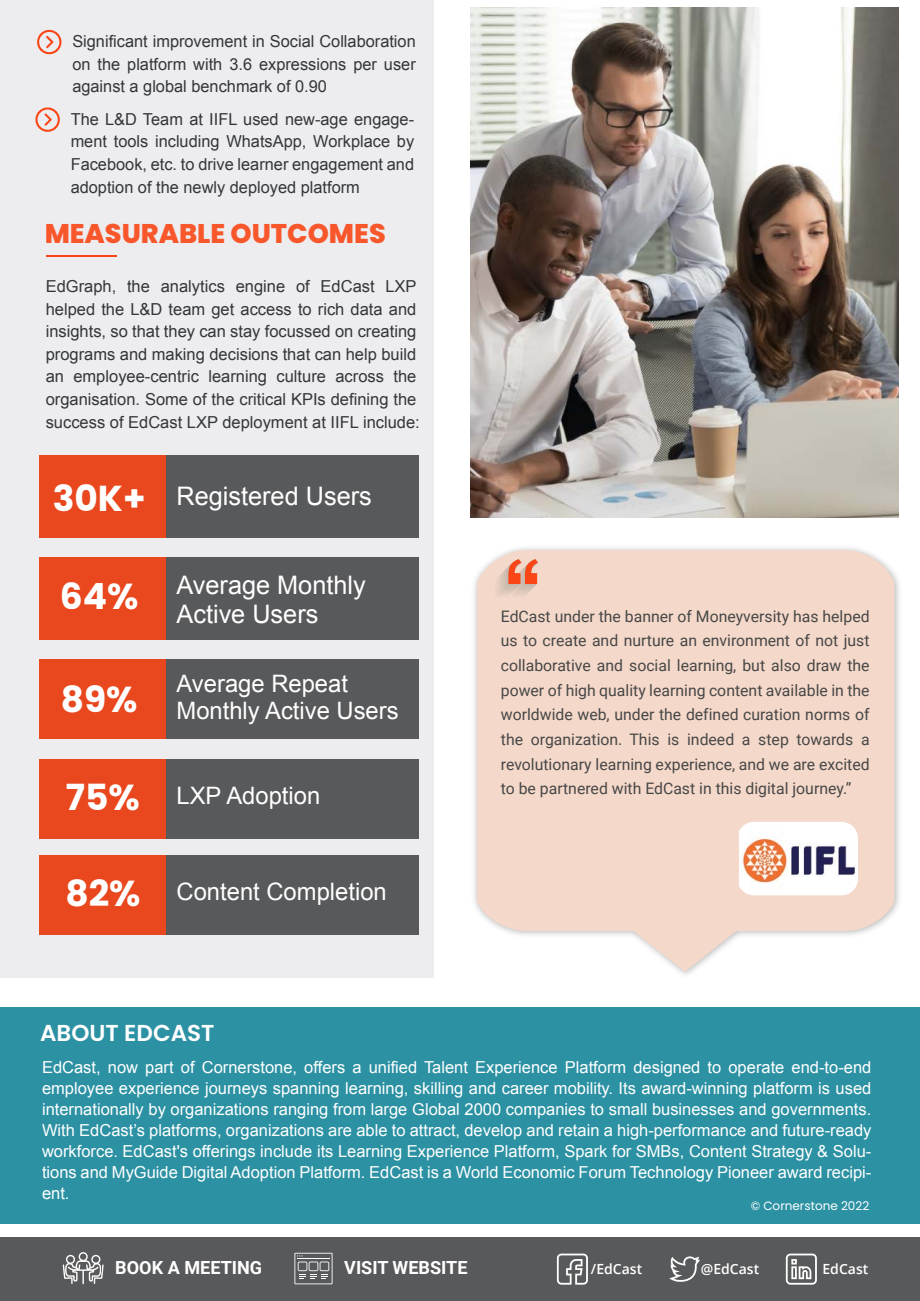
<style>
.page{position:relative;width:920px;height:1301px;background:#fff}
.page>*{position:absolute;margin:0;border:0;box-sizing:border-box;transform-origin:0 0}
.t1{font:700 36px "Poppins";color:#fff}
.t2{font:800 27px "Poppins";color:#fa4616}
.t3{font:25.5px/28.5px "Arial";color:#fff}
.t4{font:24px/27px "Arial";color:#fff}
.t5{font:600 22.95px "Poppins";color:#fff}
.t6{font:700 18px "Roboto";color:#fff}
.t7{font:16.5px/21px "Arial";color:#fff;text-align:justify}
.t8{font:16.5px/22.5px "Arial";color:#33363a;text-align:justify}
.t9{font:15.75px/24.6px "Roboto";color:#474747;text-align:justify}
.t10{font:600 13.95px "Open Sans";color:#fff}
.t11{font:600 13.95px "Open Sans";color:#fff}
.t12{font:12px "Poppins";color:#fff}
.s1{font-family:"Poppins";font-weight:700;font-size:36px}
</style>
<div class="page">
<div style="left:0;top:1007px;width:920px;height:216px;background:#2b91a3"></div>
<div style="left:0;top:1237px;width:920px;height:63px;background:#58595b"></div>
<svg style="left:63px;top:1252px;width:41px;height:32px"></svg>
<svg style="left:294px;top:1252px;width:39px;height:32px"></svg>
<svg style="left:557px;top:1253px;width:31px;height:31px"></svg>
<svg style="left:669px;top:1256px;width:31px;height:26px"></svg>
<svg style="left:786px;top:1253px;width:31px;height:31px"></svg>
<div style="left:0;top:0;width:434px;height:978px;background:#ededef"></div>
<svg style="left:35px;top:107px;width:25px;height:25px"></svg>
<div style="left:39px;top:455px;width:380px;height:82px;background:#58595b"></div>
<div style="left:39px;top:455px;width:126px;height:82px;background:#e9471d"></div>
<div style="left:39px;top:557px;width:380px;height:83px;background:#58595b"></div>
<div style="left:39px;top:557px;width:126px;height:83px;background:#e9471d"></div>
<div style="left:39px;top:659px;width:380px;height:80px;background:#58595b"></div>
<div style="left:39px;top:659px;width:126px;height:80px;background:#e9471d"></div>
<div style="left:39px;top:758px;width:380px;height:80px;background:#58595b"></div>
<div style="left:39px;top:758px;width:126px;height:80px;background:#e9471d"></div>
<div style="left:39px;top:855px;width:380px;height:79px;background:#58595b"></div>
<div style="left:39px;top:855px;width:126px;height:79px;background:#e9471d"></div>
<svg style="left:37px;top:30px;width:24px;height:25px"></svg>
<img style="left:470px;top:7px;width:429px;height:510px">
<img style="left:474px;top:547px;width:426px;height:428px">
<svg style="left:477px;top:550px;width:417px;height:421px;background:#f4dbcd"></svg>
<svg style="left:494px;top:559px;width:44px;height:39px;background:#eaaa94"></svg>
<img style="left:739px;top:821px;width:119px;height:74px">
<hr style="left:46px;top:255px;width:71px;height:1px;background:#fa4616">
<p class="t8" style="left:72px;top:30px;width:345px">Significant improvement in Social Collaboration on the platform with 3.6 expressions per user against a global benchmark of 0.90</p>
<p class="t8" style="left:71px;top:108px;width:345px">The L&amp;D Team at IIFL used new-age engage&shy;ment tools including WhatsApp, Workplace by Facebook, etc. to drive learner engagement and adoption of the newly deployed platform</p>
<h2 class="t2" style="left:45px;top:218px;width:343px">MEASURABLE OUTCOMES</h2>
<p class="t8" style="left:46px;top:275px;width:376px;text-align:left">EdGraph, the analytics engine of EdCast LXP helped the L&amp;D team get access to rich data and insights, so that they can stay focussed on creating programs and making decisions that can help build an employee-centric learning culture across the organisation. Some of the critical KPIs defining the success of EdCast LXP deployment at IIFL include:</p>
<h3 class="t3" style="left:53px;top:482px;width:321px"><span class="s1">30K+</span> Registered Users</h3>
<h3 class="t3" style="left:177px;top:571px;width:191px;text-indent:-117px"><span class="s1">64%</span> Average Monthly<br>Active Users</h3>
<h1 class="t1" style="left:61px;top:678px;width:78px">89%</h1>
<h3 class="t4" style="left:177px;top:670px;width:224px">Average Repeat<br>Monthly Active Users</h3>
<h3 class="t4" style="left:66px;top:782px;width:256px"><span class="s1">75%</span> LXP Adoption</h3>
<h3 class="t4" style="left:65px;top:878px;width:323px"><span class="s1">82%</span> Content Completion</h3>
<p class="t9" style="left:501px;top:603px;width:370px">EdCast under the banner of Moneyversity has helped us to create and nurture an environment of not just collaborative and social learning, but also draw the power of high quality learning content available in the worldwide web, under the defined curation norms of the organization. This is indeed a step towards a revolutionary learning experience, and we are excited to be partnered with EdCast in this digital journey.”</p>
<h3 class="t5" style="left:40px;top:1019px;width:176px">ABOUT EDCAST</h3>
<p class="t7" style="left:42px;top:1056px;width:831px">EdCast, now part of Cornerstone, offers a unified Talent Experience Platform designed to operate end-to-end employee experience journeys spanning learning, skilling and career mobility. Its award-winning platform is used internationally by organizations ranging from large Global 2000 companies to small businesses and governments.<br>With EdCast’s platforms, organizations are able to attract, develop and retain a high-performance and future-ready workforce. EdCast's offerings include its Learning Experience Platform, Spark for SMBs, Content Strategy &amp; Solu&shy;tions and MyGuide Digital Adoption Platform. EdCast is a World Economic Forum Technology Pioneer award recipi&shy;ent.</p>
<p class="t12" style="left:751px;top:1198px;width:120px">© Cornerstone 2022</p>
<p class="t6" style="left:115px;top:1255px;width:148px">BOOK A MEETING</p>
<p class="t6" style="left:344px;top:1255px;width:125px">VISIT WEBSITE</p>
<p class="t11" style="left:591px;top:1259px;width:53px">/EdCast</p>
<p class="t10" style="left:701px;top:1259px;width:60px">@EdCast</p>
<p class="t10" style="left:822px;top:1259px;width:47px">EdCast</p>
</div>
